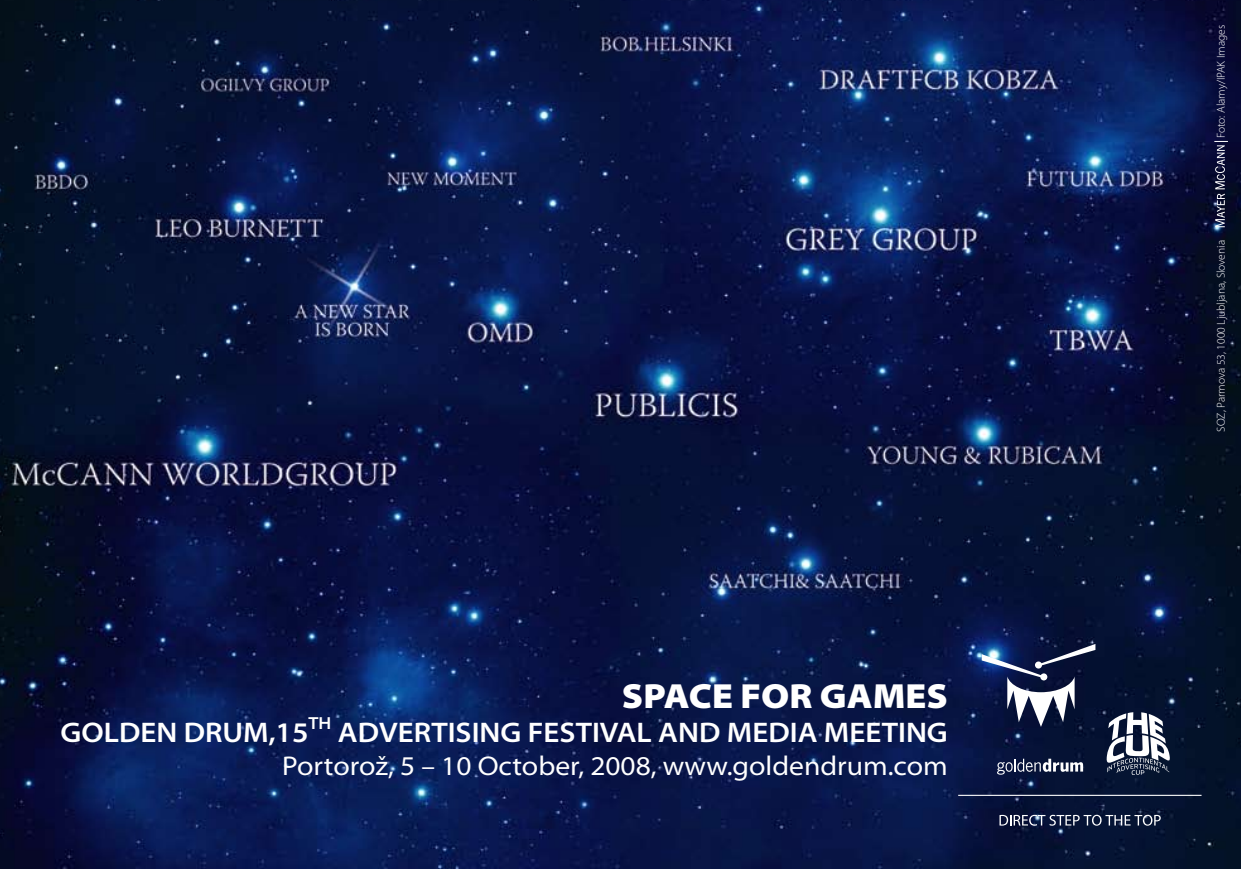
<style>
.page{position:relative;width:1241px;height:869px;background:#fff}
.page>*{position:absolute;margin:0;border:0;box-sizing:border-box;transform-origin:0 0}
.t1{font:900 semi-expanded 35px "Myriad Pro";color:#fff}
.t2{font:600 semi-expanded 28.53px "Myriad Pro";color:#fff}
.t3{font:semi-expanded 27.12px "Myriad Pro";color:#fff}
.t4{font:600 semi-expanded 17.5px "Myriad Pro";color:#fff}
.t5{font:300 11.55px "Myriad Pro";color:#fff}
</style>
<div class="page">
<img style="left:0;top:0;width:1240px;height:868px">
<svg style="left:1105px;top:711px;width:65px;height:63px"></svg>
<hr style="left:958px;top:794px;width:243px;height:1px;background:#fff">
<svg style="left:981px;top:643px;width:114px;height:83px"></svg>
<svg style="left:996px;top:758px;width:86px;height:16px"></svg>
<svg style="left:999px;top:814px;width:161px;height:11px;background:#4a546d"></svg>
<svg style="left:1214px;top:141px;width:13px;height:86px"></svg>
<h1 class="t1" style="left:622px;top:675px;width:327px">SPACE FOR GAMES</h1>
<h2 class="t2" style="left:60px;top:716px;width:249px">GOLDEN DRUM,15</h2>
<h3 class="t4" style="left:308px;top:713px;width:24px">TH</h3>
<h2 class="t2" style="left:338px;top:716px;width:611px">ADVERTISING FESTIVAL AND MEDIA MEETING</h2>
<h3 class="t3" style="left:282px;top:750px;width:667px">Portorož, 5 – 10 October, 2008, www.goldendrum.com</h3>
<p class="t5" style="left:1214px;top:138px;width:115px;rotate:-90deg">Foto: Alamy/IPAK Images</p>
<p class="t5" style="left:1214px;top:431px;width:193px;rotate:-90deg">SOZ, Parmova 53, 1000 Ljubljana, Slovenia</p>
</div>
